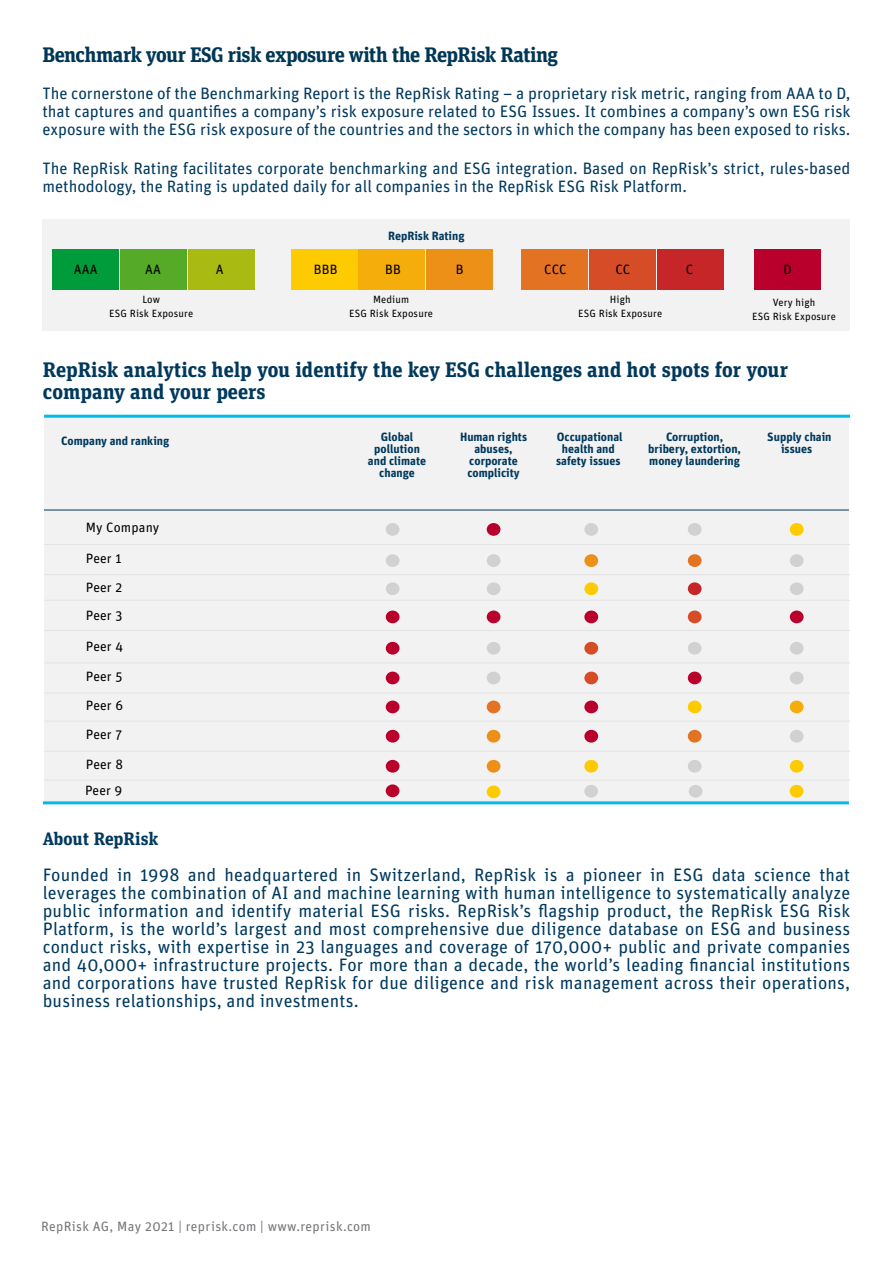
<style>
.page{position:relative;width:893px;height:1263px;background:#fff}
.page>*{position:absolute;margin:0;border:0;box-sizing:border-box;transform-origin:0 0}
.t1{font:700 21px/22.5px "Unit Slab OT";color:#00395d}
.t2{font:700 21px "Unit Slab OT";letter-spacing:-.03em;color:#003755}
.t3{font:18px/18px "Unit OT";letter-spacing:.01em;color:#00395d;text-align:justify}
.t4{font:700 18px "Unit Slab OT";letter-spacing:-.005em;color:#00395d}
.t5{font:16.5px/18px "Unit OT";color:#00395d;text-align:justify}
.t6{font:13.5px/28.2px "Unit OT";letter-spacing:.01em;color:#000;text-align:justify}
.t7{font:13.5px "Unit OT";letter-spacing:.025em;color:#75767a}
.t8{font:700 12px/12px "Unit OT";color:#00395d;text-align:center}
.t9{font:10.5px/13.5px "Unit OT";letter-spacing:.01em;color:#000;text-align:center}
</style>
<div class="page">
<div style="left:43px;top:219px;width:807px;height:112px;background:#f2f2f2"></div>
<div style="left:53px;top:250px;width:66px;height:40px;background:#009b3a"></div>
<div style="left:291px;top:250px;width:66px;height:40px;background:#fecb00"></div>
<div style="left:521px;top:250px;width:67px;height:40px;background:#e37222"></div>
<div style="left:121px;top:250px;width:66px;height:40px;background:#55ab27"></div>
<div style="left:359px;top:250px;width:66px;height:40px;background:#f5ad0b"></div>
<div style="left:589px;top:250px;width:67px;height:40px;background:#d54c26"></div>
<div style="left:188px;top:250px;width:67px;height:40px;background:#a9bb13"></div>
<div style="left:426px;top:250px;width:67px;height:40px;background:#ec9017"></div>
<div style="left:657px;top:250px;width:66px;height:40px;background:#c72629"></div>
<div style="left:754px;top:250px;width:67px;height:40px;background:#b9002d"></div>
<div style="left:44px;top:418px;width:805px;height:386px;background:#f2f2f2"></div>
<hr style="left:44px;top:510px;width:805px;height:1px;background:#00395d">
<hr style="left:44px;top:544px;width:806px;height:1px;background:#e3e3e5">
<hr style="left:44px;top:600px;width:806px;height:1px;background:#e3e3e5">
<hr style="left:44px;top:662px;width:806px;height:1px;background:#e3e3e5">
<hr style="left:44px;top:721px;width:806px;height:1px;background:#e3e3e5">
<hr style="left:44px;top:780px;width:806px;height:1px;background:#e3e3e5">
<hr style="left:44px;top:574px;width:806px;height:1px;background:#e3e3e5">
<hr style="left:44px;top:630px;width:806px;height:1px;background:#e3e3e5">
<hr style="left:44px;top:693px;width:806px;height:1px;background:#e3e3e5">
<hr style="left:44px;top:751px;width:806px;height:1px;background:#e3e3e5">
<hr style="left:43px;top:801px;width:806px;height:3px;background:#00bbe7">
<hr style="left:44px;top:415px;width:806px;height:3px;background:#00bbe7">
<div style="left:386px;top:523px;width:14px;height:13px;background:#d1d1d1;border-radius:50%"></div>
<div style="left:487px;top:523px;width:13px;height:13px;background:#b9002d;border-radius:50%"></div>
<div style="left:584px;top:523px;width:14px;height:13px;background:#d1d1d1;border-radius:50%"></div>
<div style="left:688px;top:523px;width:14px;height:13px;background:#d1d1d1;border-radius:50%"></div>
<div style="left:790px;top:523px;width:14px;height:13px;background:#fecb00;border-radius:50%"></div>
<div style="left:386px;top:554px;width:14px;height:13px;background:#d1d1d1;border-radius:50%"></div>
<div style="left:487px;top:554px;width:13px;height:13px;background:#d1d1d1;border-radius:50%"></div>
<div style="left:584px;top:554px;width:14px;height:13px;background:#ec9017;border-radius:50%"></div>
<div style="left:688px;top:554px;width:14px;height:13px;background:#e37222;border-radius:50%"></div>
<div style="left:790px;top:554px;width:14px;height:13px;background:#d1d1d1;border-radius:50%"></div>
<div style="left:386px;top:582px;width:14px;height:13px;background:#d1d1d1;border-radius:50%"></div>
<div style="left:487px;top:582px;width:13px;height:13px;background:#d1d1d1;border-radius:50%"></div>
<div style="left:584px;top:582px;width:14px;height:13px;background:#fecb00;border-radius:50%"></div>
<div style="left:688px;top:582px;width:14px;height:13px;background:#c72629;border-radius:50%"></div>
<div style="left:790px;top:582px;width:14px;height:13px;background:#d1d1d1;border-radius:50%"></div>
<div style="left:386px;top:610px;width:14px;height:13px;background:#b9002d;border-radius:50%"></div>
<div style="left:487px;top:610px;width:13px;height:13px;background:#b9002d;border-radius:50%"></div>
<div style="left:584px;top:610px;width:14px;height:13px;background:#b9002d;border-radius:50%"></div>
<div style="left:688px;top:610px;width:14px;height:13px;background:#d54c26;border-radius:50%"></div>
<div style="left:790px;top:610px;width:14px;height:13px;background:#b9002d;border-radius:50%"></div>
<div style="left:386px;top:642px;width:14px;height:13px;background:#b9002d;border-radius:50%"></div>
<div style="left:487px;top:642px;width:13px;height:13px;background:#d1d1d1;border-radius:50%"></div>
<div style="left:584px;top:642px;width:14px;height:13px;background:#d54c26;border-radius:50%"></div>
<div style="left:688px;top:642px;width:14px;height:13px;background:#d1d1d1;border-radius:50%"></div>
<div style="left:790px;top:642px;width:14px;height:13px;background:#d1d1d1;border-radius:50%"></div>
<div style="left:386px;top:672px;width:14px;height:12px;background:#b9002d;border-radius:50%"></div>
<div style="left:487px;top:672px;width:13px;height:12px;background:#d1d1d1;border-radius:50%"></div>
<div style="left:584px;top:672px;width:14px;height:12px;background:#d54c26;border-radius:50%"></div>
<div style="left:688px;top:672px;width:14px;height:12px;background:#b9002d;border-radius:50%"></div>
<div style="left:790px;top:672px;width:14px;height:12px;background:#d1d1d1;border-radius:50%"></div>
<div style="left:386px;top:700px;width:14px;height:13px;background:#b9002d;border-radius:50%"></div>
<div style="left:487px;top:700px;width:13px;height:13px;background:#e37222;border-radius:50%"></div>
<div style="left:584px;top:700px;width:14px;height:13px;background:#b9002d;border-radius:50%"></div>
<div style="left:688px;top:700px;width:14px;height:13px;background:#fecb00;border-radius:50%"></div>
<div style="left:790px;top:700px;width:14px;height:13px;background:#f5ad0b;border-radius:50%"></div>
<div style="left:386px;top:730px;width:14px;height:12px;background:#b9002d;border-radius:50%"></div>
<div style="left:487px;top:730px;width:13px;height:12px;background:#ec9017;border-radius:50%"></div>
<div style="left:584px;top:730px;width:14px;height:12px;background:#b9002d;border-radius:50%"></div>
<div style="left:688px;top:730px;width:14px;height:12px;background:#e37222;border-radius:50%"></div>
<div style="left:790px;top:730px;width:14px;height:12px;background:#d1d1d1;border-radius:50%"></div>
<div style="left:386px;top:760px;width:14px;height:13px;background:#b9002d;border-radius:50%"></div>
<div style="left:487px;top:760px;width:13px;height:13px;background:#ec9017;border-radius:50%"></div>
<div style="left:584px;top:760px;width:14px;height:13px;background:#fecb00;border-radius:50%"></div>
<div style="left:688px;top:760px;width:14px;height:13px;background:#d1d1d1;border-radius:50%"></div>
<div style="left:790px;top:760px;width:14px;height:13px;background:#fecb00;border-radius:50%"></div>
<div style="left:386px;top:784px;width:13px;height:13px;background:#b9002d;border-radius:50%"></div>
<div style="left:487px;top:785px;width:13px;height:13px;background:#fecb00;border-radius:50%"></div>
<div style="left:584px;top:785px;width:14px;height:13px;background:#d1d1d1;border-radius:50%"></div>
<div style="left:689px;top:785px;width:13px;height:13px;background:#d1d1d1;border-radius:50%"></div>
<div style="left:790px;top:785px;width:13px;height:13px;background:#fecb00;border-radius:50%"></div>
<p class="t2" style="left:42px;top:41px;width:517px">Benchmark your ESG risk exposure with the RepRisk Rating</p>
<p class="t5" style="left:42px;top:84px;width:809px">The cornerstone of the Benchmarking Report is the RepRisk Rating – a proprietary risk metric, ranging from AAA to D, that captures and quantifies a company’s risk exposure related to ESG Issues. It combines a company’s own ESG risk exposure with the ESG risk exposure of the countries and the sectors in which the company has been exposed to risks.</p>
<p class="t5" style="left:42px;top:159px;width:809px">The RepRisk Rating facilitates corporate benchmarking and ESG integration. Based on RepRisk’s strict, rules-based methodology, the Rating is updated daily for all companies in the RepRisk ESG Risk Platform.</p>
<p class="t8" style="left:388px;top:229px;width:78px">RepRisk Rating</p>
<p class="t6" style="left:74px;top:255px;width:25px">AAA</p>
<p class="t6" style="left:145px;top:255px;width:17px">AA</p>
<p class="t6" style="left:216px;top:255px;width:9px">A</p>
<p class="t6" style="left:314px;top:255px;width:25px">BBB</p>
<p class="t6" style="left:385px;top:255px;width:17px">BB</p>
<p class="t6" style="left:456px;top:255px;width:9px">B</p>
<p class="t6" style="left:544px;top:255px;width:24px">CCC</p>
<p class="t6" style="left:615px;top:255px;width:16px">CC</p>
<p class="t6" style="left:686px;top:255px;width:9px">C</p>
<p class="t6" style="left:783px;top:255px;width:10px">D</p>
<p class="t9" style="left:109px;top:293px;width:85px">Low<br>ESG Risk Exposure</p>
<p class="t9" style="left:349px;top:293px;width:85px">Medium<br>ESG Risk Exposure</p>
<p class="t9" style="left:578px;top:293px;width:85px">High<br>ESG Risk Exposure</p>
<p class="t9" style="left:752px;top:296px;width:85px">Very high<br>ESG Risk Exposure</p>
<p class="t1" style="left:43px;top:358px;width:747px">RepRisk analytics help you identify the key ESG challenges and hot spots for your company and your peers</p>
<p class="t8" style="left:61px;top:435px;width:110px">Company and ranking</p>
<p class="t8" style="left:368px;top:430px;width:60px">Global pollution and climate change</p>
<p class="t8" style="left:460px;top:430px;width:69px">Human rights abuses, corporate complicity</p>
<p class="t8" style="left:556px;top:430px;width:68px">Occupational health and safety issues</p>
<p class="t8" style="left:648px;top:430px;width:94px">Corruption, bribery, extortion, money laundering</p>
<p class="t8" style="left:767px;top:430px;width:66px">Supply chain issues</p>
<p class="t6" style="left:86px;top:513px;width:75px">My Company</p>
<p class="t6" style="left:86px;top:544px;width:38px">Peer 1<br>Peer 2<br>Peer 3</p>
<p class="t6" style="left:86px;top:632px;width:39px">Peer 4</p>
<p class="t6" style="left:86px;top:661px;width:39px;line-height:29.1px">Peer 5<br>Peer 6<br>Peer 7</p>
<p class="t6" style="left:85px;top:751px;width:40px;line-height:25.5px">Peer 8<br>Peer 9</p>
<p class="t4" style="left:43px;top:827px;width:117px">About RepRisk</p>
<p class="t3" style="left:43px;top:865px;width:809px">Founded in 1998 and headquartered in Switzerland, RepRisk is a pioneer in ESG data science that leverages the combination of AI and machine learning with human intelligence to systematically analyze public information and identify material ESG risks. RepRisk’s flagship product, the RepRisk ESG Risk Platform, is the world’s largest and most comprehensive due diligence database on ESG and business conduct risks, with expertise in 23 languages and coverage of 170,000+ public and private companies and 40,000+ infrastructure projects. For more than a decade, the world’s leading financial institutions and corporations have trusted RepRisk for due diligence and risk management across their operations, business relationships, and investments.</p>
<p class="t7" style="left:41px;top:1218px;width:331px">RepRisk AG, May 2021 | reprisk.com | www.reprisk.com</p>
</div>
